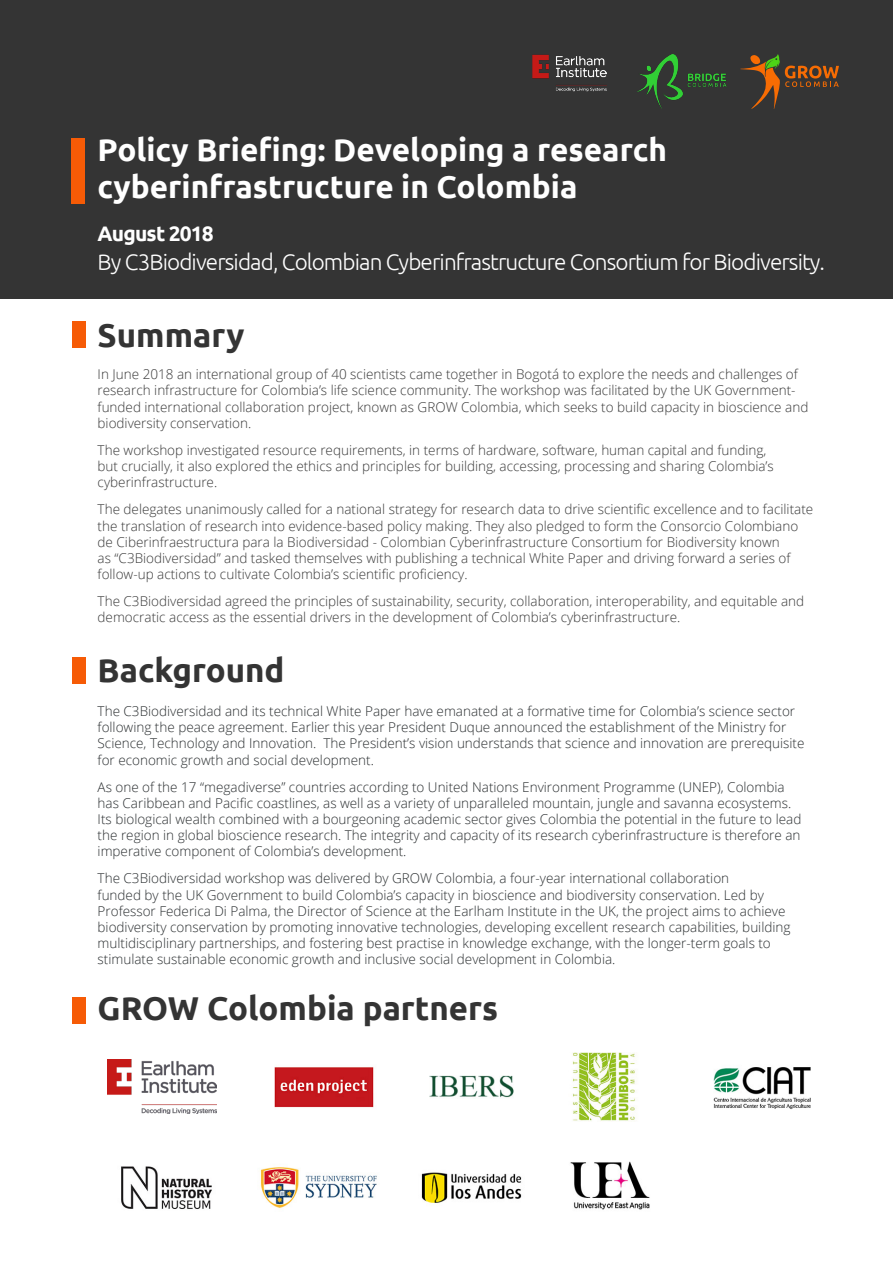
<style>
.page{position:relative;width:893px;height:1263px;background:#fff}
.page>*{position:absolute;margin:0;border:0;box-sizing:border-box;transform-origin:0 0}
.t1{font:700 33px "Ubuntu";color:#343434}
.t2{font:700 31.5px/37.5px "Ubuntu";color:#fff}
.t3{font:300 22.5px "Ubuntu";letter-spacing:-.04em;color:#fff}
.t4{font:700 21px "Ubuntu";letter-spacing:-.04em;color:#fff}
.t5{font:300 13.5px/16.2px "Open Sans";color:#2a2e30}
.t6{font:300 13.5px/16.2px "Open Sans";color:#373737}
</style>
<div class="page">
<div style="left:0;top:0;width:893px;height:298px;background:#343434"></div>
<div style="left:71px;top:139px;width:13px;height:65px;background:#f65b06"></div>
<svg style="left:740px;top:54px;width:99px;height:55px"></svg>
<img style="left:713px;top:1067px;width:98px;height:42px">
<img style="left:429px;top:1075px;width:85px;height:24px">
<img style="left:121px;top:1166px;width:91px;height:43px">
<img style="left:570px;top:1161px;width:80px;height:49px">
<img style="left:421px;top:1172px;width:101px;height:31px">
<img style="left:260px;top:1167px;width:117px;height:42px">
<img style="left:107px;top:1059px;width:110px;height:54px">
<img style="left:572px;top:1052px;width:64px;height:69px">
<img style="left:274px;top:1067px;width:100px;height:41px">
<div style="left:72px;top:997px;width:14px;height:26px;background:#f65b06"></div>
<div style="left:72px;top:657px;width:14px;height:26px;background:#f65b06"></div>
<div style="left:72px;top:322px;width:14px;height:26px;background:#f65b06"></div>
<img style="left:638px;top:55px;width:89px;height:53px">
<img style="left:533px;top:54px;width:74px;height:38px">
<p class="t2" style="left:98px;top:130px;width:571px">Policy Briefing: Developing a research cyberinfrastructure in Colombia</p>
<p class="t4" style="left:98px;top:221px;width:118px">August 2018</p>
<p class="t3" style="left:98px;top:248px;width:729px">By C3Biodiversidad, Colombian Cyberinfrastructure Consortium for Biodiversity.</p>
<p class="t1" style="left:98px;top:315px;width:148px">Summary</p>
<p class="t6" style="left:98px;top:366px;width:712px">In June 2018 an international group of 40 scientists came together in Bogotá to explore the needs and challenges of research infrastructure for Colombia’s life science community. The workshop was facilitated by the UK Government&shy;funded international collaboration project, known as GROW Colombia, which seeks to build capacity in bioscience and biodiversity conservation.</p>
<p class="t6" style="left:98px;top:441px;width:678px">The workshop investigated resource requirements, in terms of hardware, software, human capital and funding, but crucially, it also explored the ethics and principles for building, accessing, processing and sharing Colombia’s cyberinfrastructure.</p>
<p class="t6" style="left:98px;top:501px;width:717px">The delegates unanimously called for a national strategy for research data to drive scientific excellence and to facilitate the translation of research into evidence-based policy making. They also pledged to form the Consorcio Colombiano de Ciberinfraestructura para la Biodiversidad - Colombian Cyberinfrastructure Consortium for Biodiversity known<br>as “C3Biodiversidad” and tasked themselves with publishing a technical White Paper and driving forward a series of follow-up actions to cultivate Colombia’s scientific proficiency.</p>
<p class="t6" style="left:98px;top:593px;width:708px">The C3Biodiversidad agreed the principles of sustainability, security, collaboration, interoperability, and equitable and democratic access as the essential drivers in the development of Colombia’s cyberinfrastructure.</p>
<p class="t1" style="left:98px;top:650px;width:188px">Background</p>
<p class="t5" style="left:98px;top:702px;width:708px">The C3Biodiversidad and its technical White Paper have emanated at a formative time for Colombia’s science sector following the peace agreement. Earlier this year President Duque announced the establishment of the Ministry for Science, Technology and Innovation. The President’s vision understands that science and innovation are prerequisite for economic growth and social development.</p>
<p class="t5" style="left:98px;top:778px;width:705px">As one of the 17 “megadiverse” countries according to United Nations Environment Programme (UNEP), Colombia has Caribbean and Pacific coastlines, as well as a variety of unparalleled mountain, jungle and savanna ecosystems.<br>Its biological wealth combined with a bourgeoning academic sector gives Colombia the potential in the future to lead the region in global bioscience research. The integrity and capacity of its research cyberinfrastructure is therefore an imperative component of Colombia’s development.</p>
<p class="t5" style="left:98px;top:870px;width:694px">The C3Biodiversidad workshop was delivered by GROW Colombia, a four-year international collaboration<br>funded by the UK Government to build Colombia’s capacity in bioscience and biodiversity conservation. Led by Professor Federica Di Palma, the Director of Science at the Earlham Institute in the UK, the project aims to achieve biodiversity conservation by promoting innovative technologies, developing excellent research capabilities, building multidisciplinary partnerships, and fostering best practise in knowledge exchange, with the longer-term goals to stimulate sustainable economic growth and inclusive social development in Colombia.</p>
<p class="t1" style="left:98px;top:988px;width:402px">GROW Colombia partners</p>
</div>
